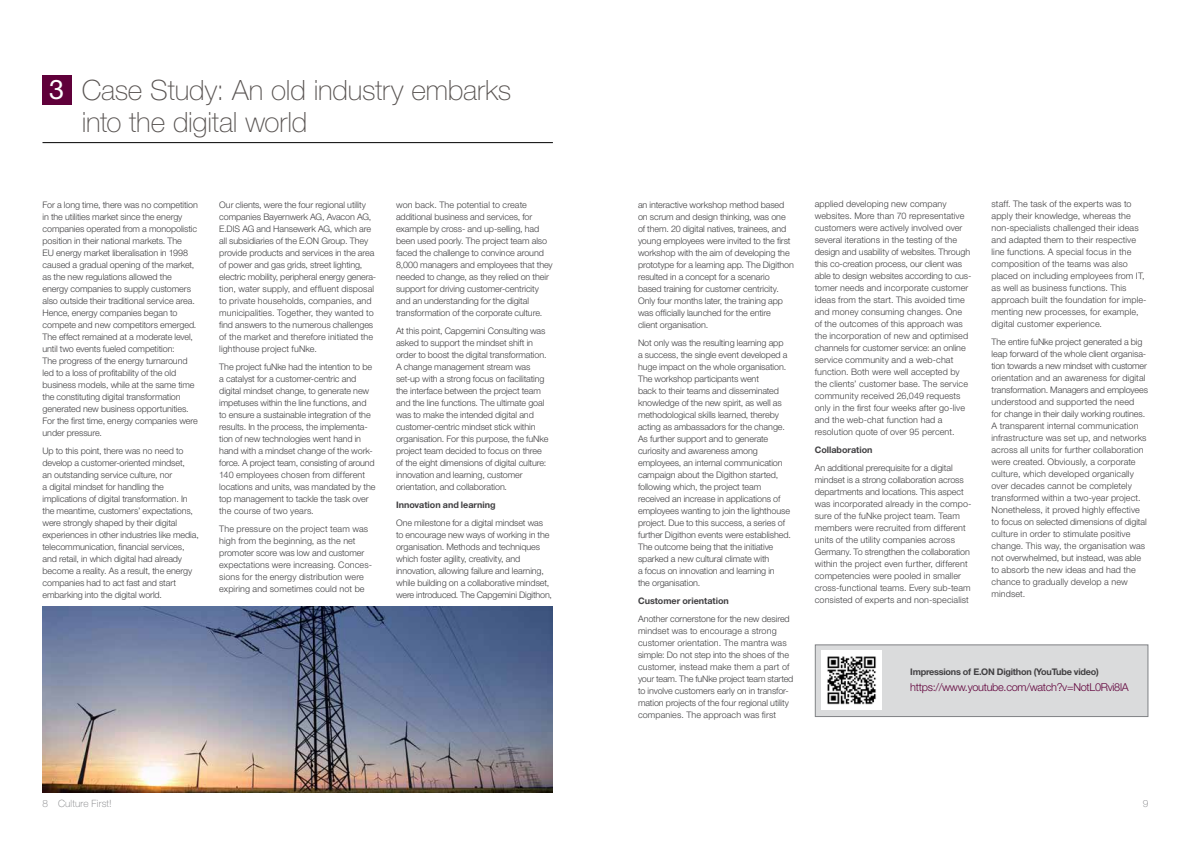
<style>
.page{position:relative;width:1191px;height:842px;background:#fff}
.page>*{position:absolute;margin:0;border:0;box-sizing:border-box;transform-origin:0 0}
.t1{font:100 28px/32px "Helvetica Neue LT Std";letter-spacing:-.01em;color:#585351}
.t2{font:300 10.9px "Helvetica Neue LT Std";letter-spacing:-.025em;color:#60003a}
.t3{font:100 10px "Helvetica Neue LT Std";letter-spacing:.015em;color:#77787b}
.t4{font:700 9.1px "Helvetica Neue LT Std";letter-spacing:-.025em;color:#414042}
.t5{font:300 9px/12px "Helvetica Neue LT Std";letter-spacing:-.01em;color:#414042}
.t6{font:300 9px/12px "Helvetica Neue LT Std";letter-spacing:.01em;color:#414042}
.t7{font:700 9px "Helvetica Neue LT Std";color:#414042}
.s1{font-weight:400;font-size:27px;color:#fff}
</style>
<div class="page">
<img style="left:42px;top:607px;width:511px;height:186px">
<div style="left:42px;top:76px;width:30px;height:29px;background:#60003a"></div>
<hr style="left:42px;top:142px;width:511px;height:1px;background:#000">
<div style="left:814px;top:644px;width:334px;height:73px;background:#dadbdc;border:1px solid #808285"></div>
<img style="left:822px;top:650px;width:59px;height:60px">
<h1 class="t1" style="left:82px;top:74px;width:431px;text-indent:-32px"><span class="s1">3</span> Case Study: An old industry embarks into the digital world</h1>
<p class="t5" style="left:43px;top:198px;width:157px">For a long time, there was no competition in the utilities market since the energy companies operated from a monopolistic position in their national markets. The<br>EU energy market liberalisation in 1998 caused a gradual opening of the market, as the new regulations allowed the energy companies to supply customers also outside their traditional service area.<br>Hence, energy companies began to compete and new competitors emerged.<br>The effect remained at a moderate level, until two events fueled competition:<br>The progress of the energy turnaround led to a loss of profitability of the old business models, while at the same time the constituting digital transformation generated new business opportunities.<br>For the first time, energy companies were under pressure.</p>
<p class="t5" style="left:43px;top:444px;width:158px">Up to this point, there was no need to develop a customer-oriented mindset,<br>an outstanding service culture, nor<br>a digital mindset for handling the implications of digital transformation. In the meantime, customers’ expectations, were strongly shaped by their digital experiences in other industries like media, telecommunication, financial services, and retail, in which digital had already become a reality. As a result, the energy companies had to act fast and start embarking into the digital world.</p>
<p class="t5" style="left:219px;top:198px;width:158px">Our clients, were the four regional utility companies Bayernwerk AG, Avacon AG, E.DIS AG and Hansewerk AG, which are all subsidiaries of the E.ON Group. They provide products and services in the area of power and gas grids, street lighting, electric mobility, peripheral energy genera&shy;tion, water supply, and effluent disposal to private households, companies, and municipalities. Together, they wanted to find answers to the numerous challenges of the market and therefore initiated the lighthouse project fuNke.</p>
<p class="t5" style="left:219px;top:360px;width:158px">The project fuNke had the intention to be a catalyst for a customer-centric and digital mindset change, to generate new impetuses within the line functions, and to ensure a sustainable integration of the results. In the process, the implementa&shy;tion of new technologies went hand in hand with a mindset change of the work&shy;force. A project team, consisting of around 140 employees chosen from different locations and units, was mandated by the top management to tackle the task over the course of two years.</p>
<p class="t6" style="left:219px;top:522px;width:154px">The pressure on the project team was high from the beginning, as the net promoter score was low and customer expectations were increasing. Conces&shy;sions for the energy distribution were expiring and sometimes could not be</p>
<p class="t5" style="left:396px;top:198px;width:158px">won back. The potential to create additional business and services, for example by cross- and up-selling, had been used poorly. The project team also faced the challenge to convince around 8,000 managers and employees that they needed to change, as they relied on their support for driving customer-centricity and an understanding for the digital transformation of the corporate culture.</p>
<p class="t5" style="left:396px;top:324px;width:154px">At this point, Capgemini Consulting was asked to support the mindset shift in order to boost the digital transformation.<br>A change management stream was set-up with a strong focus on facilitating the interface between the project team and the line functions. The ultimate goal was to make the intended digital and customer-centric mindset stick within organisation. For this purpose, the fuNke project team decided to focus on three of the eight dimensions of digital culture: innovation and learning, customer orientation, and collaboration.</p>
<p class="t7" style="left:396px;top:499px;width:101px">Innovation and learning</p>
<p class="t5" style="left:396px;top:516px;width:157px">One milestone for a digital mindset was to encourage new ways of working in the organisation. Methods and techniques which foster agility, creativity, and innovation, allowing failure and learning, while building on a collaborative mindset, were introduced. The Capgemini Digithon,</p>
<p class="t5" style="left:638px;top:198px;width:157px">an interactive workshop method based on scrum and design thinking, was one of them. 20 digital natives, trainees, and young employees were invited to the first workshop with the aim of developing the prototype for a learning app. The Digithon resulted in a concept for a scenario based training for customer centricity.<br>Only four months later, the training app was officially launched for the entire<br>client organisation.</p>
<p class="t5" style="left:638px;top:336px;width:154px">Not only was the resulting learning app<br>a success, the single event developed a huge impact on the whole organisation.<br>The workshop participants went<br>back to their teams and disseminated knowledge of the new spirit, as well as methodological skills learned, thereby acting as ambassadors for the change.<br>As further support and to generate curiosity and awareness among employees, an internal communication campaign about the Digithon started, following which, the project team received an increase in applications of employees wanting to join the lighthouse project. Due to this success, a series of further Digithon events were established.<br>The outcome being that the initiative sparked a new cultural climate with<br>a focus on innovation and learning in<br>the organisation.</p>
<p class="t7" style="left:638px;top:595px;width:92px">Customer orientation</p>
<p class="t5" style="left:638px;top:612px;width:157px">Another cornerstone for the new desired mindset was to encourage a strong customer orientation. The mantra was simple: Do not step into the shoes of the customer, instead make them a part of your team. The fuNke project team started to involve customers early on in transfor&shy;mation projects of the four regional utility companies. The approach was first</p>
<p class="t6" style="left:815px;top:198px;width:158px">applied developing new company websites. More than 70 representative customers were actively involved over several iterations in the testing of the design and usability of websites. Through this co-creation process, our client was able to design websites according to cus&shy;tomer needs and incorporate customer ideas from the start. This avoided time and money consuming changes. One of the outcomes of this approach was the incorporation of new and optimised channels for customer service: an online service community and a web-chat function. Both were well accepted by the clients’ customer base. The service community received 26,049 requests only in the first four weeks after go-live and the web-chat function had a resolution quote of over 95 percent.</p>
<p class="t7" style="left:815px;top:445px;width:59px">Collaboration</p>
<p class="t5" style="left:815px;top:462px;width:158px">An additional prerequisite for a digital mindset is a strong collaboration across departments and locations. This aspect was incorporated already in the compo&shy;sure of the fuNke project team. Team members were recruited from different units of the utility companies across Germany. To strengthen the collaboration within the project even further, different competencies were pooled in smaller cross-functional teams. Every sub-team consisted of experts and non-specialist</p>
<p class="t6" style="left:991px;top:198px;width:156px">staff. The task of the experts was to apply their knowledge, whereas the non-specialists challenged their ideas and adapted them to their respective line functions. A special focus in the composition of the teams was also placed on including employees from IT, as well as business functions. This approach built the foundation for imple&shy;menting new processes, for example, digital customer experience.</p>
<p class="t5" style="left:991px;top:336px;width:158px">The entire fuNke project generated a big leap forward of the whole client organisa&shy;tion towards a new mindset with customer orientation and an awareness for digital transformation. Managers and employees understood and supported the need<br>for change in their daily working routines.<br>A transparent internal communication infrastructure was set up, and networks across all units for further collaboration were created. Obviously, a corporate culture, which developed organically over decades cannot be completely transformed within a two-year project.<br>Nonetheless, it proved highly effective to focus on selected dimensions of digital culture in order to stimulate positive change. This way, the organisation was not overwhelmed, but instead, was able to absorb the new ideas and had the chance to gradually develop a new mindset.</p>
<p class="t4" style="left:910px;top:666px;width:190px">Impressions of E.ON Digithon (YouTube video)</p>
<p class="t2" style="left:910px;top:680px;width:220px">https://www.youtube.com/watch?v=NotL0Rvi8lA</p>
<p class="t3" style="left:43px;top:798px;width:71px">8 Culture First!</p>
<p class="t3" style="left:1142px;top:798px;width:7px">9</p>
</div>
